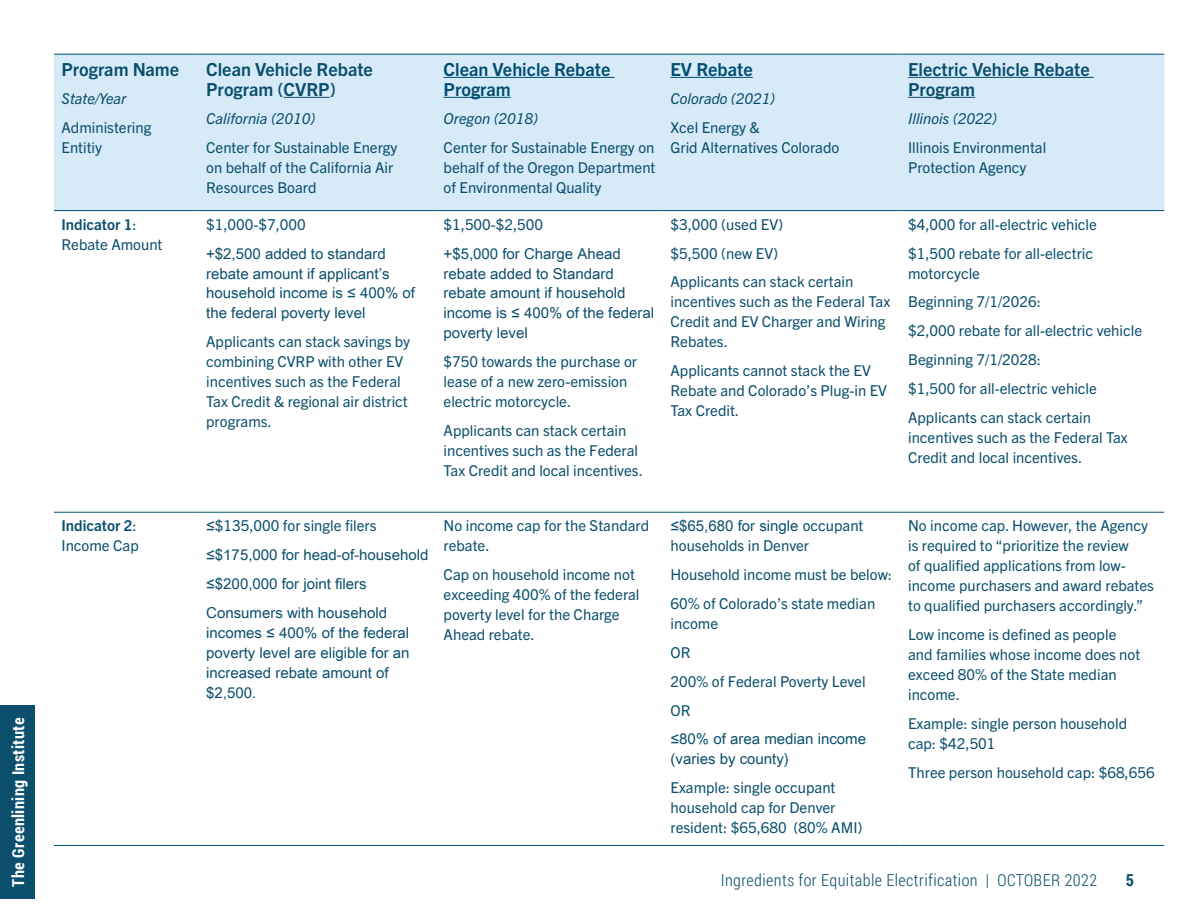
<style>
.page{position:relative;width:1188px;height:918px;background:#fff}
.page>*{position:absolute;margin:0;border:0;box-sizing:border-box;transform-origin:0 0}
.box_body{font:700 18px/20px "Trade Gothic Next LT Pro";color:#0b4f6d}
.box_body-2{font:700 18px/20px "Trade Gothic Next LT Pro";color:#004e71}
.t1{font:300 16.5px "Roboto Condensed";letter-spacing:.025em;color:#0b4f6d}
.t2{font:700 16.5px "Roboto Condensed";letter-spacing:.025em;color:#fff}
.t3{font:700 16.5px "Roboto Condensed";color:#0b4f6d}
.box_body-3{font:15px/20px "Trade Gothic Next LT Pro";color:#0b4f6d}
.box_body-4{font:15px/20px "Arial Unicode MS";color:#0b4f6d}
.box_body-5{font:italic 15px "Trade Gothic Next LT Pro";color:#0b4f6d}
.box_body-6{font:700 15px/20px "Trade Gothic Next LT Pro";color:#0b4f6d}
.s1{font-weight:700}
.s2{font-weight:400}
.s3{font-family:"Arial Unicode MS"}
</style>
<div class="page">
<div style="left:0;top:705px;width:34px;height:194px;background:#0b4f6d"></div>
<div style="left:54px;top:55px;width:1110px;height:155px;background:#d6eaf8"></div>
<hr style="left:54px;top:54px;width:145px;height:1px;background:#004e71">
<hr style="left:199px;top:54px;width:237px;height:1px;background:#004e71">
<hr style="left:436px;top:54px;width:227px;height:1px;background:#004e71">
<hr style="left:663px;top:54px;width:238px;height:1px;background:#004e71">
<hr style="left:901px;top:54px;width:263px;height:1px;background:#004e71">
<hr style="left:54px;top:210px;width:145px;height:1px;background:#004e71">
<hr style="left:199px;top:210px;width:237px;height:1px;background:#004e71">
<hr style="left:436px;top:210px;width:227px;height:1px;background:#004e71">
<hr style="left:663px;top:210px;width:238px;height:1px;background:#004e71">
<hr style="left:901px;top:210px;width:263px;height:1px;background:#004e71">
<hr style="left:54px;top:512px;width:145px;height:1px;background:#004e71">
<hr style="left:199px;top:512px;width:237px;height:1px;background:#004e71">
<hr style="left:436px;top:512px;width:227px;height:1px;background:#004e71">
<hr style="left:663px;top:512px;width:238px;height:1px;background:#004e71">
<hr style="left:901px;top:512px;width:263px;height:1px;background:#004e71">
<hr style="left:54px;top:845px;width:145px;height:1px;background:#004e71">
<hr style="left:199px;top:845px;width:237px;height:1px;background:#004e71">
<hr style="left:436px;top:845px;width:227px;height:1px;background:#004e71">
<hr style="left:663px;top:845px;width:238px;height:1px;background:#004e71">
<hr style="left:901px;top:845px;width:263px;height:1px;background:#004e71">
<hr style="left:284px;top:97px;width:46px;height:1px;background:#0b4f6d">
<hr style="left:444px;top:77px;width:171px;height:1px;background:#004e71">
<hr style="left:444px;top:97px;width:67px;height:1px;background:#004e71">
<hr style="left:671px;top:77px;width:82px;height:1px;background:#004e71">
<hr style="left:908px;top:77px;width:186px;height:1px;background:#0b4f6d">
<hr style="left:908px;top:97px;width:67px;height:1px;background:#0b4f6d">
<p class="t2" style="left:7px;top:887px;width:171px;rotate:-90deg">The Greenlining Institute</p>
<p class="box_body" style="left:62px;top:58px;width:119px">Program Name</p>
<p class="box_body-5" style="left:62px;top:89px;width:67px">State/Year</p>
<p class="box_body-3" style="left:62px;top:117px;width:91px">Administering<br>Entitiy</p>
<p class="box_body" style="left:206px;top:58px;width:168px">Clean Vehicle Rebate<br>Program (CVRP)</p>
<p class="box_body-5" style="left:206px;top:109px;width:111px">California (2010)</p>
<p class="box_body-3" style="left:206px;top:137px;width:193px">Center for Sustainable Energy on behalf of the California Air<br>Resources Board</p>
<p class="box_body-3" style="left:62px;top:213px;width:103px"><span class="s1">Indicator 1</span>:<br>Rebate Amount</p>
<p class="box_body-3" style="left:206px;top:213px;width:101px">$1,000-$7,000</p>
<p class="box_body-4" style="left:206px;top:243px;width:210px">+$2,500 added to standard rebate amount if applicant’s household income is ≤ 400% of the federal poverty level</p>
<p class="box_body-3" style="left:206px;top:331px;width:206px">Applicants can stack savings by combining CVRP with other EV incentives such as the Federal<br>Tax Credit &amp; regional air district programs.</p>
<p class="box_body-2" style="left:444px;top:58px;width:168px">Clean Vehicle Rebate<br>Program</p>
<p class="box_body-5" style="left:444px;top:109px;width:96px">Oregon (2018)</p>
<p class="box_body-3" style="left:444px;top:137px;width:213px;text-align:justify">Center for Sustainable Energy on behalf of the Oregon Department of Environmental Quality</p>
<p class="box_body-3" style="left:444px;top:213px;width:101px">$1,500-$2,500</p>
<p class="box_body-4" style="left:444px;top:243px;width:212px">+$5,000 for Charge Ahead rebate added to Standard rebate amount if household income is ≤ 400% of the federal poverty level</p>
<p class="box_body-3" style="left:444px;top:351px;width:195px">$750 towards the purchase or lease of a new zero-emission electric motorcycle.</p>
<p class="box_body-3" style="left:444px;top:420px;width:201px">Applicants can stack certain incentives such as the Federal<br>Tax Credit and local incentives.</p>
<p class="box_body-2" style="left:671px;top:58px;width:84px">EV Rebate</p>
<p class="box_body-5" style="left:671px;top:89px;width:106px">Colorado (2021)</p>
<p class="box_body-3" style="left:671px;top:117px;width:170px">Xcel Energy &amp;<br>Grid Alternatives Colorado</p>
<p class="box_body-3" style="left:671px;top:213px;width:114px">$3,000 (used EV)</p>
<p class="box_body-3" style="left:671px;top:242px;width:109px">$5,500 (new EV)</p>
<p class="box_body-3" style="left:671px;top:271px;width:221px">Applicants can stack certain incentives such as the Federal Tax<br>Credit and EV Charger and Wiring<br>Rebates.</p>
<p class="box_body-3" style="left:671px;top:360px;width:218px">Applicants cannot stack the EV<br>Rebate and Colorado’s Plug-in EV<br>Tax Credit.</p>
<p class="box_body" style="left:908px;top:58px;width:183px">Electric Vehicle Rebate<br>Program</p>
<p class="box_body-5" style="left:908px;top:109px;width:90px">Illinois (2022)</p>
<p class="box_body-3" style="left:908px;top:137px;width:140px">Illinois Environmental<br>Protection Agency</p>
<p class="box_body-3" style="left:908px;top:213px;width:190px">$4,000 for all-electric vehicle</p>
<p class="box_body-3" style="left:908px;top:242px;width:187px">$1,500 rebate for all-electric motorcycle</p>
<p class="box_body-3" style="left:908px;top:291px;width:134px">Beginning 7/1/2026:</p>
<p class="box_body-3" style="left:908px;top:320px;width:236px">$2,000 rebate for all-electric vehicle</p>
<p class="box_body-3" style="left:908px;top:349px;width:134px">Beginning 7/1/2028:</p>
<p class="box_body-3" style="left:908px;top:378px;width:190px">$1,500 for all-electric vehicle</p>
<p class="box_body-3" style="left:908px;top:406px;width:221px">Applicants can stack certain incentives such as the Federal Tax<br>Credit and local incentives.</p>
<p class="box_body-6" style="left:62px;top:515px;width:79px">Indicator 2<span class="s2">:<br>Income Cap</span></p>
<p class="box_body-3" style="left:206px;top:515px;width:172px"><span class="s3">≤</span>$135,000 for single filers</p>
<p class="box_body-4" style="left:206px;top:545px;width:224px">≤$175,000 for head-of-household</p>
<p class="box_body-4" style="left:206px;top:573px;width:162px">≤$200,000 for joint filers</p>
<p class="box_body-4" style="left:206px;top:602px;width:205px">Consumers with household incomes ≤ 400% of the federal poverty level are eligible for an increased rebate amount of $2,500.</p>
<p class="box_body-3" style="left:444px;top:515px;width:207px">No income cap for the Standard rebate.</p>
<p class="box_body-3" style="left:444px;top:564px;width:197px">Cap on household income not exceeding 400% of the federal poverty level for the Charge<br>Ahead rebate.</p>
<p class="box_body-3" style="left:671px;top:515px;width:194px"><span class="s3">≤$65,680 for single</span> occupant households in Denver</p>
<p class="box_body-3" style="left:671px;top:564px;width:223px">Household income must be below:</p>
<p class="box_body-3" style="left:671px;top:593px;width:206px">60% of Colorado’s state median income</p>
<p class="box_body-3" style="left:671px;top:641px;width:21px">OR</p>
<p class="box_body-3" style="left:671px;top:670px;width:197px">200% of Federal Poverty Level</p>
<p class="box_body-3" style="left:671px;top:699px;width:21px">OR</p>
<p class="box_body-4" style="left:671px;top:729px;width:197px">≤80% of area median income (varies by county)</p>
<p class="box_body-3" style="left:671px;top:777px;width:194px">Example: single occupant household cap for Denver resident: $65,680 (80% AMI)</p>
<p class="box_body-3" style="left:908px;top:515px;width:247px">No income cap. However, the Agency is required to “prioritize the review<br>of qualified applications from low&shy;income purchasers and award rebates to qualified purchasers accordingly.”</p>
<p class="box_body-3" style="left:908px;top:624px;width:234px">Low income is defined as people and families whose income does not exceed 80% of the State median income.</p>
<p class="box_body-3" style="left:908px;top:712px;width:221px">Example: single person household cap: $42,501</p>
<p class="box_body-3" style="left:908px;top:761px;width:248px">Three person household cap: $68,656</p>
<p class="t1" style="left:721px;top:869px;width:378px">Ingredients for Equitable Electrification | OCTOBER 2022</p>
<p class="t3" style="left:1126px;top:869px;width:10px">5</p>
</div>
